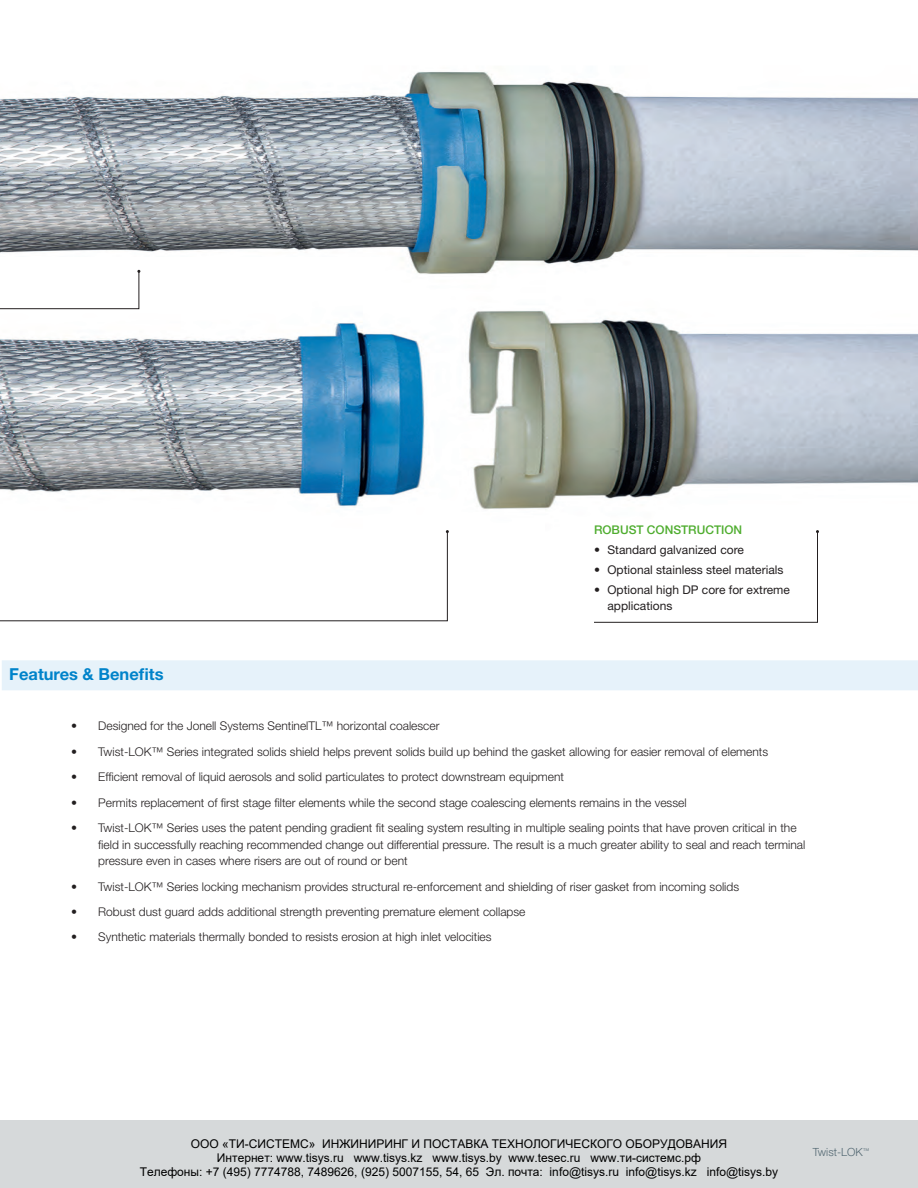
<style>
.page{position:relative;width:918px;height:1188px;background:#fff}
.page>*{position:absolute;margin:0;border:0;box-sizing:border-box;transform-origin:0 0}
.t1{font:700 16.5px "Helvetica Neue";color:#0083ca}
.t2{font:300 12px/16.5px "Helvetica Neue";color:#231f20}
.t3{font:12px/14.4px "Arial";color:#000;text-align:center}
.t4{font:12px/15.8px "Helvetica Neue";color:#231f20}
.t5{font:500 12px "Helvetica Neue";color:#4fad2f}
.t6{font:300 11.25px "Helvetica Neue";color:#546973}
</style>
<div class="page">
<img style="left:0;top:72px;width:918px;height:437px">
<div style="left:0;top:1120px;width:918px;height:68px;background:#d6d9da"></div>
<svg style="left:594px;top:530px;width:225px;height:93px"></svg>
<svg style="left:0;top:530px;width:449px;height:92px"></svg>
<div style="left:2px;top:660px;width:916px;height:30px;background:#e6f2fa"></div>
<svg style="left:0;top:270px;width:140px;height:39px"></svg>
<h1 class="t1" style="left:9px;top:664px;width:156px">Features &amp; Benefits</h1>
<p class="t5" style="left:594px;top:522px;width:150px">ROBUST CONSTRUCTION</p>
<p class="t4" style="left:594px;top:542px;width:151px">• Standard galvanized core</p>
<p class="t4" style="left:594px;top:562px;width:191px">• Optional stainless steel materials</p>
<p class="t4" style="left:608px;top:582px;width:184px;text-indent:-14px">• Optional high DP core for extreme applications</p>
<p class="t2" style="left:71px;top:718px;width:370px">• Designed for the Jonell Systems SentinelTL™ horizontal coalescer</p>
<p class="t2" style="left:71px;top:743px;width:698px">• Twist-LOK™ Series integrated solids shield helps prevent solids build up behind the gasket allowing for easier removal of elements</p>
<p class="t2" style="left:71px;top:769px;width:494px">• Efficient removal of liquid aerosols and solid particulates to protect downstream equipment</p>
<p class="t2" style="left:71px;top:794px;width:617px">• Permits replacement of first stage filter elements while the second stage coalescing elements remains in the vessel</p>
<p class="t2" style="left:98px;top:820px;width:709px;text-indent:-27px">• Twist-LOK™ Series uses the patent pending gradient fit sealing system resulting in multiple sealing points that have proven critical in the field in successfully reaching recommended change out differential pressure. The result is a much greater ability to seal and reach terminal pressure even in cases where risers are out of round or bent</p>
<p class="t2" style="left:71px;top:878px;width:669px">• Twist-LOK™ Series locking mechanism provides structural re-enforcement and shielding of riser gasket from incoming solids</p>
<p class="t2" style="left:71px;top:904px;width:456px">• Robust dust guard adds additional strength preventing premature element collapse</p>
<p class="t2" style="left:71px;top:928px;width:422px">• Synthetic materials thermally bonded to resists erosion at high inlet velocities</p>
<p class="t3" style="left:140px;top:1136px;width:640px">ООО «ТИ-СИСТЕМС» ИНЖИНИРИНГ И ПОСТАВКА ТЕХНОЛОГИЧЕСКОГО ОБОРУДОВАНИЯ<br>Интернет: www.tisys.ru www.tisys.kz www.tisys.by www.tesec.ru www.ти-системс.рф<br>Телефоны: +7 (495) 7774788, 7489626, (925) 5007155, 54, 65 Эл. почта: info@tisys.ru info@tisys.kz info@tisys.by</p>
<p class="t6" style="left:813px;top:1145px;width:58px">Twist-LOK<sup>™</sup></p>
</div>
